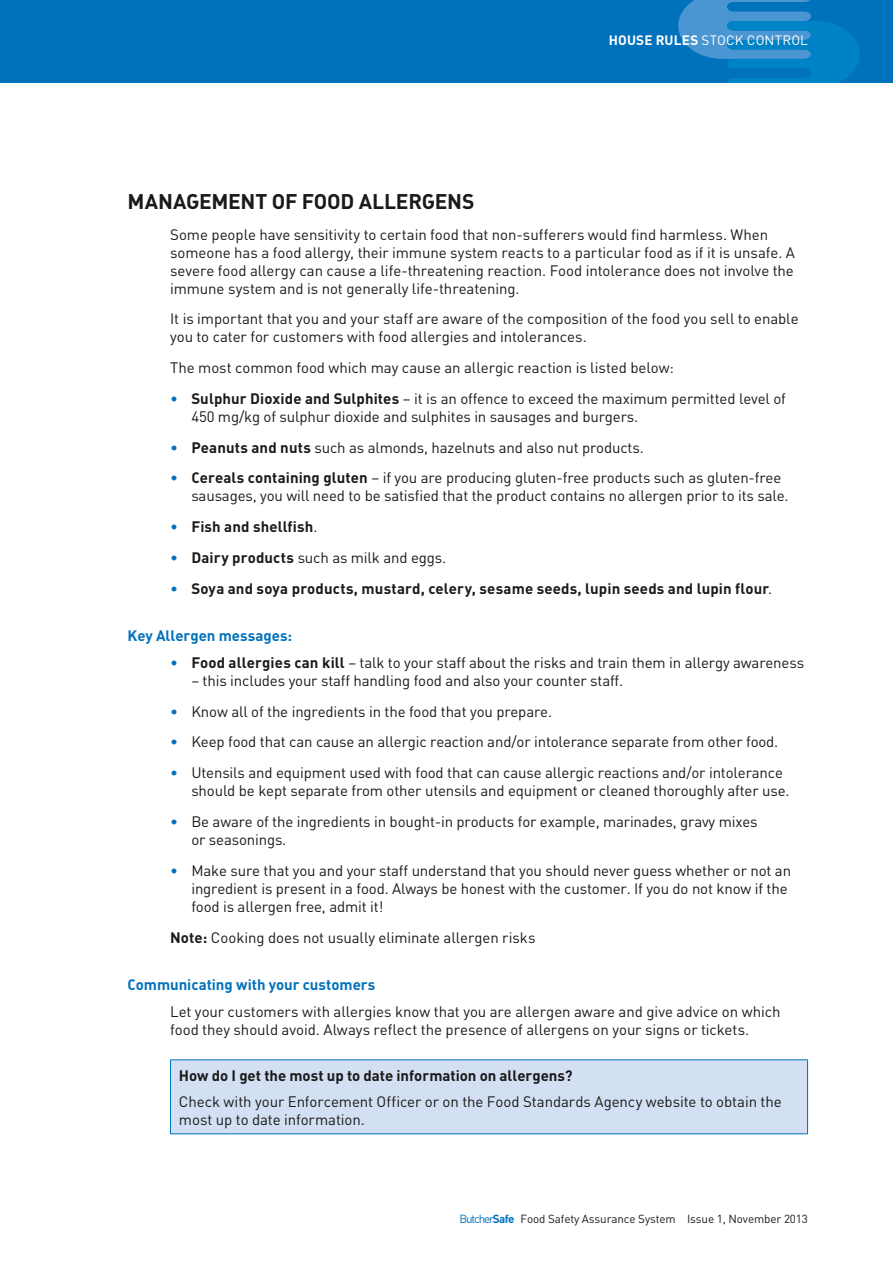
<style>
.page{position:relative;width:893px;height:1263px;background:#fff}
.page>*{position:absolute;margin:0;border:0;box-sizing:border-box;transform-origin:0 0}
.Heading_3{font:700 21px "DIN";letter-spacing:-.015em;color:#1a1a18}
.Box_Text{font:15px/18px "DIN";letter-spacing:-.01em;color:#1a1a18}
.Heading_4_BLUE{font:700 15px "DIN";letter-spacing:.005em;color:#1a1a18}
.Heading_4_BLUE-2{font:700 15px "DIN";color:#0071bb}
.Running_Header{font:13.5px "DIN";letter-spacing:.01em;color:#fff}
.t1{font:11.7px "DIN";letter-spacing:-.01em;color:#1a1a18}
.s1{font-weight:700}
.s2{color:#0071bb}
.s3{font-weight:400;color:#0071bb}
.s4{font-weight:400}
.s5{font-weight:700;color:#0071bb}
</style>
<div class="page">
<div style="left:0;top:0;width:893px;height:83px;background:#0071bb"></div>
<svg style="left:678px;top:0;width:182px;height:83px"></svg>
<div style="left:170px;top:1060px;width:637px;height:74px;background:#d3dff3"></div>
<hr style="left:170px;top:1059px;width:638px;height:1px;background:#0071bb">
<hr style="left:170px;top:1060px;width:1px;height:73px;background:#0071bb">
<hr style="left:807px;top:1060px;width:1px;height:73px;background:#0071bb">
<hr style="left:170px;top:1133px;width:638px;height:1px;background:#0071bb">
<p class="Running_Header" style="left:609px;top:32px;width:201px"><span class="s1">HOUSE RULES</span> STOCK CONTROL</p>
<p class="Heading_3" style="left:128px;top:187px;width:348px">MANAGEMENT OF FOOD ALLERGENS</p>
<p class="Box_Text" style="left:170px;top:224px;width:626px">Some people have sensitivity to certain food that non-sufferers would find harmless. When someone has a food allergy, their immune system reacts to a particular food as if it is unsafe. A severe food allergy can cause a life-threatening reaction. Food intolerance does not involve the immune system and is not generally life-threatening.</p>
<p class="Box_Text" style="left:170px;top:309px;width:630px">It is important that you and your staff are aware of the composition of the food you sell to enable you to cater for customers with food allergies and intolerances.</p>
<p class="Box_Text" style="left:170px;top:358px;width:505px">The most common food which may cause an allergic reaction is listed below:</p>
<p class="Box_Text" style="left:191px;top:389px;width:596px;text-indent:-21px"><span class="s2">•</span> <span class="s1">Sulphur Dioxide and Sulphites</span> – it is an offence to exceed the maximum permitted level of<br>450 mg/kg of sulphur dioxide and sulphites in sausages and burgers.</p>
<p class="Box_Text" style="left:170px;top:438px;width:475px"><span class="s2">•</span> <span class="s1">Peanuts and nuts</span> such as almonds, hazelnuts and also nut products.</p>
<p class="Box_Text" style="left:191px;top:468px;width:599px;text-indent:-21px"><span class="s2">•</span> <span class="s1">Cereals containing gluten</span> – if you are producing gluten-free products such as gluten-free sausages, you will need to be satisfied that the product contains no allergen prior to its sale.</p>
<p class="Heading_4_BLUE" style="left:170px;top:517px;width:149px"><span class="s3">•</span> Fish and shellfish<span class="s4">.</span></p>
<p class="Box_Text" style="left:170px;top:548px;width:278px"><span class="s2">•</span> <span class="s1">Dairy products</span> such as milk and eggs.</p>
<p class="Heading_4_BLUE" style="left:170px;top:578px;width:603px"><span class="s3">•</span> Soya and soya products, mustard, celery, sesame seeds, lupin seeds and lupin flour<span class="s4">.</span></p>
<p class="Heading_4_BLUE-2" style="left:128px;top:626px;width:166px">Key Allergen messages:</p>
<p class="Box_Text" style="left:170px;top:653px;width:635px"><span class="s2">•</span> <span class="s1">Food allergies can kill</span> – talk to your staff about the risks and train them in allergy awareness</p>
<p class="Box_Text" style="left:191px;top:671px;width:433px">– this includes your staff handling food and also your counter staff.</p>
<p class="Box_Text" style="left:170px;top:702px;width:383px"><span class="s2">•</span> Know all of the ingredients in the food that you prepare.</p>
<p class="Box_Text" style="left:170px;top:732px;width:610px"><span class="s2">•</span> Keep food that can cause an allergic reaction and/or intolerance separate from other food.</p>
<p class="Box_Text" style="left:191px;top:763px;width:600px;text-indent:-21px"><span class="s2">•</span> Utensils and equipment used with food that can cause allergic reactions and/or intolerance should be kept separate from other utensils and equipment or cleaned thoroughly after use.</p>
<p class="Box_Text" style="left:191px;top:812px;width:568px;text-indent:-21px"><span class="s2">•</span> Be aware of the ingredients in bought-in products for example, marinades, gravy mixes or seasonings.</p>
<p class="Box_Text" style="left:191px;top:861px;width:601px;text-indent:-21px"><span class="s2">•</span> Make sure that you and your staff understand that you should never guess whether or not an ingredient is present in a food. Always be honest with the customer. If you do not know if the food is allergen free, admit it!</p>
<p class="Box_Text" style="left:170px;top:927px;width:367px"><span class="s1">Note:</span> Cooking does not usually eliminate allergen risks</p>
<p class="Heading_4_BLUE-2" style="left:128px;top:975px;width:249px">Communicating with your customers</p>
<p class="Box_Text" style="left:170px;top:1002px;width:612px">Let your customers with allergies know that you are allergen aware and give advice on which food they should avoid. Always reflect the presence of allergens on your signs or tickets.</p>
<p class="Heading_4_BLUE" style="left:179px;top:1065px;width:395px">How do I get the most up to date information on allergens?</p>
<p class="Box_Text" style="left:179px;top:1092px;width:604px">Check with your Enforcement Officer or on the Food Standards Agency website to obtain the most up to date information.</p>
<p class="t1" style="left:460px;top:1211px;width:350px"><span class="s2">Butcher</span><span class="s5">Safe</span> Food Safety Assurance System Issue 1, November 2013</p>
</div>
